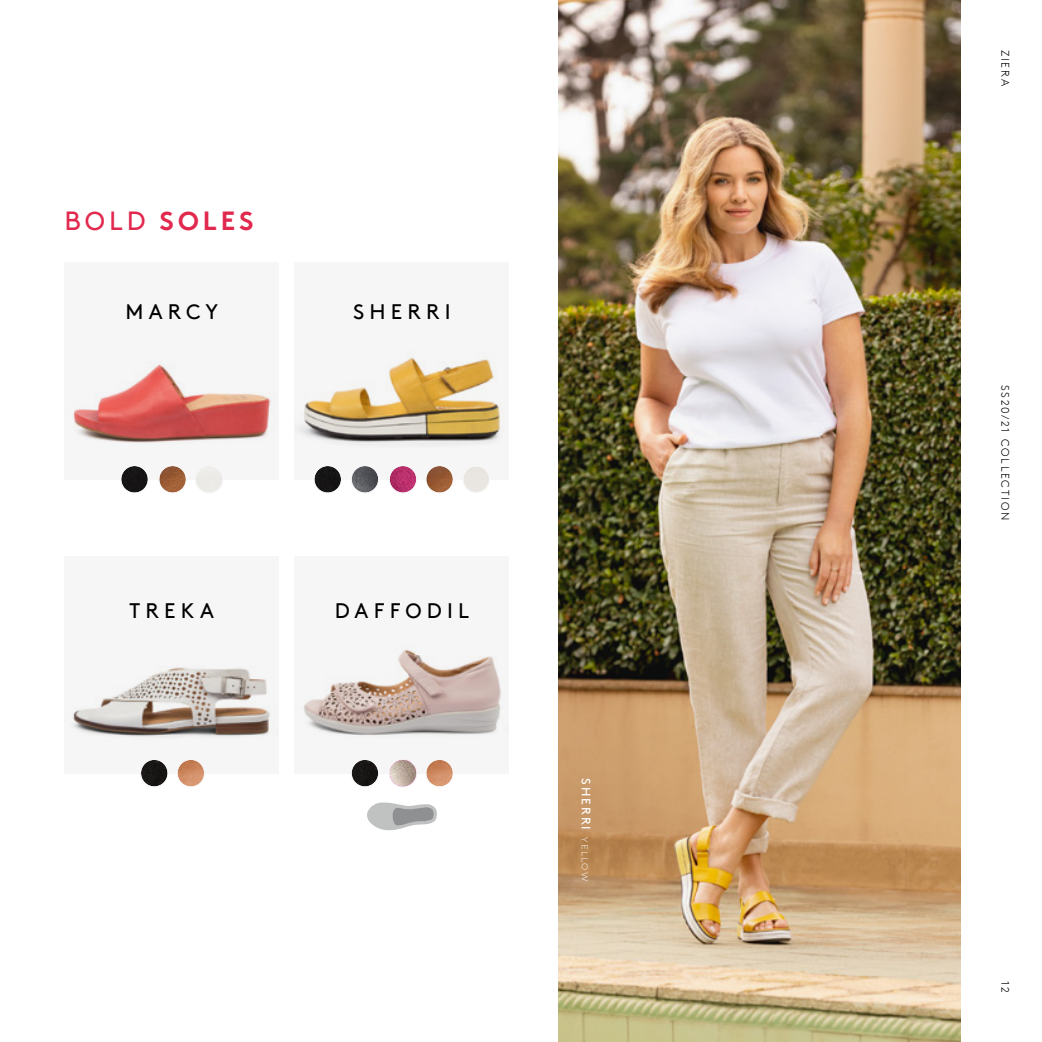
<style>
.page{position:relative;width:1042px;height:1042px;background:#fff}
.page>*{position:absolute;margin:0;border:0;box-sizing:border-box;transform-origin:0 0}
.t1{font:700 26.25px "Brown TT";letter-spacing:.155em;color:#e1294e}
.t2{font:21px "Brown TT";letter-spacing:.25em;color:#000}
.t3{font:12.25px "Brown TT";letter-spacing:.16em;color:#fff}
.t4{font:300 11.03px "Brown TT";letter-spacing:.165em;color:#000}
.s1{font-weight:400}
.s2{font-family:"Montserrat";font-weight:300;font-size:8.58px}
</style>
<div class="page">
<img style="left:301px;top:645px;width:208px;height:124px">
<img style="left:65px;top:361px;width:212px;height:112px">
<img style="left:295px;top:351px;width:213px;height:122px">
<img style="left:69px;top:665px;width:210px;height:102px">
<img style="left:559px;top:0;width:402px;height:1042px">
<img style="left:121px;top:466px;width:27px;height:26px;border-radius:13px">
<div style="left:120px;top:465px;width:29px;height:28px;border:1px solid #f6f6f6;border-radius:50%"></div>
<img style="left:352px;top:466px;width:26px;height:26px;border-radius:13px">
<div style="left:351px;top:465px;width:28px;height:28px;border:1px solid #f6f6f6;border-radius:50%"></div>
<img style="left:314px;top:466px;width:27px;height:26px;border-radius:13px">
<div style="left:313px;top:465px;width:29px;height:28px;border:1px solid #f6f6f6;border-radius:50%"></div>
<img style="left:159px;top:466px;width:27px;height:26px;border-radius:13px">
<div style="left:158px;top:465px;width:29px;height:28px;border:1px solid #f6f6f6;border-radius:50%"></div>
<img style="left:141px;top:760px;width:27px;height:26px;border-radius:13px">
<div style="left:140px;top:759px;width:28px;height:28px;border:1px solid #f6f6f6;border-radius:50%"></div>
<img style="left:390px;top:466px;width:26px;height:26px;border-radius:13px">
<div style="left:389px;top:465px;width:28px;height:28px;border:1px solid #f6f6f6;border-radius:50%"></div>
<svg style="left:389px;top:759px;width:28px;height:28px"></svg>
<img style="left:390px;top:760px;width:26px;height:26px;border-radius:13px">
<div style="left:389px;top:759px;width:28px;height:28px;border:1px solid #f6f6f6;border-radius:50%"></div>
<img style="left:196px;top:466px;width:26px;height:26px;border-radius:13px">
<div style="left:195px;top:465px;width:28px;height:28px;border:1px solid #f6f6f6;border-radius:50%"></div>
<img style="left:178px;top:760px;width:26px;height:26px;border-radius:13px">
<div style="left:177px;top:759px;width:28px;height:28px;border:1px solid #f6f6f6;border-radius:50%"></div>
<img style="left:426px;top:466px;width:27px;height:26px;border-radius:13px">
<div style="left:425px;top:465px;width:29px;height:28px;border:1px solid #f6f6f6;border-radius:50%"></div>
<img style="left:463px;top:466px;width:26px;height:26px;border-radius:13px">
<div style="left:462px;top:465px;width:28px;height:28px;border:1px solid #f6f6f6;border-radius:50%"></div>
<img style="left:352px;top:760px;width:26px;height:26px;border-radius:13px">
<div style="left:351px;top:759px;width:28px;height:28px;border:1px solid #f6f6f6;border-radius:50%"></div>
<img style="left:426px;top:760px;width:27px;height:26px;border-radius:13px">
<div style="left:425px;top:759px;width:29px;height:28px;border:1px solid #f6f6f6;border-radius:50%"></div>
<svg style="left:367px;top:802px;width:70px;height:28px"></svg>
<h1 class="t1" style="left:64px;top:205px;width:191px"><span class="s1">BOLD</span> SOLES</h1>
<h2 class="t2" style="left:126px;top:300px;width:94px">MARCY</h2>
<h2 class="t2" style="left:353px;top:300px;width:99px">SHERRI</h2>
<h2 class="t2" style="left:130px;top:598px;width:86px">TREKA</h2>
<h2 class="t2" style="left:335px;top:598px;width:136px">DAFFODIL</h2>
<p class="t3" style="left:593px;top:778px;width:104px;rotate:90deg">SHERRI <span class="s2">YELLOW</span></p>
<p class="t4" style="left:1011px;top:50px;width:38px;rotate:90deg">ZIERA</p>
<p class="t4" style="left:1011px;top:384px;width:138px;rotate:90deg">SS20/21 COLLECTION</p>
<p class="t4" style="left:1011px;top:981px;width:13px;rotate:90deg">12</p>
</div>
